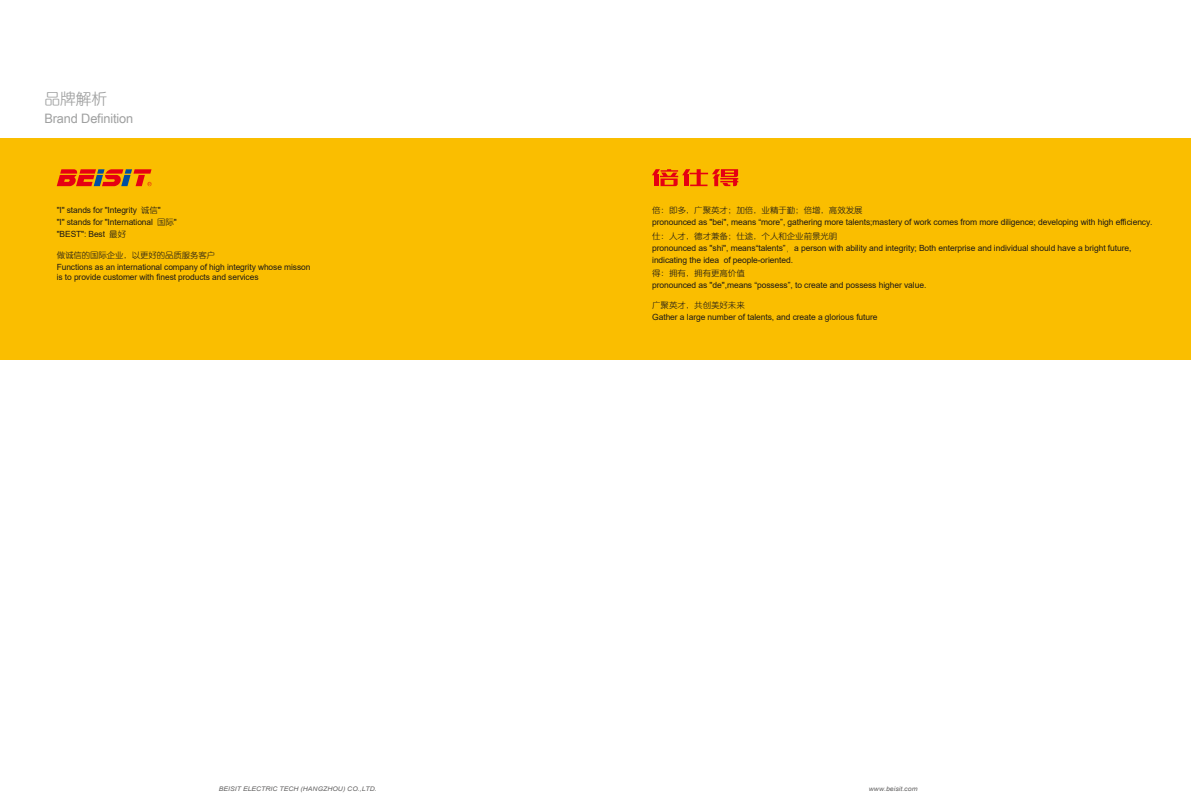
<style>
.page{position:relative;width:1191px;height:808px;background:#fff}
.page>*{position:absolute;margin:0;border:0;box-sizing:border-box;transform-origin:0 0}
.t1{font:16px "Tensentype Jia Li Xi Yuan J";color:#9fa0a0}
.t2{font:13px "Arial Narrow";letter-spacing:-.01em;color:#9fa0a0;scale:1.2 1}
.t3{font:8.5px/12px "Arial";letter-spacing:-.01em;color:#1d1917}
.t4{font:8.5px "Tensentype Jia Li Xi Yuan J";letter-spacing:-.01em;color:#1d1917}
.t5{font:italic 6.3px "Arial";color:#656464;scale:1.11 1}
.s1{font-family:"Tensentype Jia Li Xi Yuan J"}
.s2{font-family:"T Yen Round";font-weight:300}
</style>
<div class="page">
<div style="left:595px;top:138px;width:596px;height:221px;background:#fabe00"></div>
<div style="left:0;top:138px;width:595px;height:221px;background:#fabe00"></div>
<svg style="left:57px;top:169px;width:95px;height:17px"></svg>
<svg style="left:652px;top:169px;width:86px;height:17px"></svg>
<h1 class="t1" style="left:44px;top:88px;width:64px">品牌解析</h1>
<h2 class="t2" style="left:44px;top:109px;width:75px">Brand Definition</h2>
<p class="t3" style="left:57px;top:204px;width:121px">"I" stands for "Integrity <span class="s1">诚信</span>"<br>"I" stands for "International <span class="s1">国际</span>" "BEST": Best <span class="s1">最好</span></p>
<p class="t4" style="left:57px;top:250px;width:160px">做诚信的国际企业，以更好的品质服务客户</p>
<p class="t3" style="left:57px;top:262px;width:255px;line-height:10.2px">Functions as an international company of high integrity whose misson is to provide customer with finest products and services</p>
<p class="t4" style="left:652px;top:204px;width:212px">倍：即多，广聚英才；加倍，业精于勤；倍增，高效发展</p>
<p class="t3" style="left:652px;top:216px;width:502px">pronounced as "bei", means “more”, gathering more talents;mastery of work comes from more diligence; developing with high efficiency.</p>
<p class="t4" style="left:652px;top:230px;width:187px">仕：人才，德才兼备；仕途，个人和企业前景光明</p>
<p class="t3" style="left:652px;top:242px;width:481px">pronounced as "shi", means“talents”<span class="s2">，</span>a person with ability and integrity; Both enterprise and individual should have a bright future, indicating the idea of people-oriented.</p>
<p class="t4" style="left:652px;top:268px;width:94px">得：拥有，拥有更高价值</p>
<p class="t3" style="left:652px;top:279px;width:276px">pronounced as "de",means “possess”, to create and possess higher value.</p>
<p class="t4" style="left:652px;top:300px;width:94px">广聚英才，共创美好未来</p>
<p class="t3" style="left:652px;top:311px;width:227px">Gather a large number of talents, and create a glorious future</p>
<p class="t5" style="left:219px;top:785px;width:144px">BEISIT ELECTRIC TECH (HANGZHOU) CO.,LTD.</p>
<p class="t5" style="left:869px;top:785px;width:45px">www.beisit.com</p>
</div>
